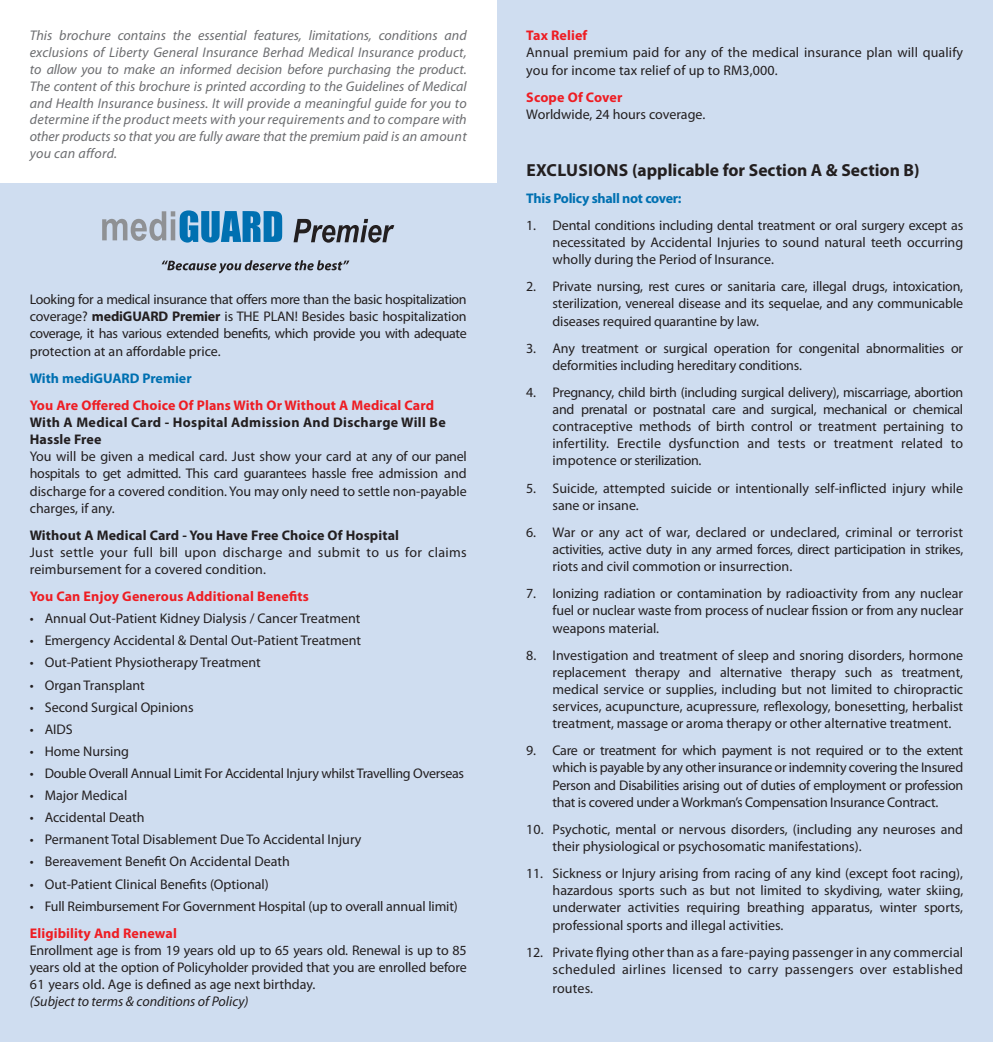
<style>
.page{position:relative;width:993px;height:1042px;background:#fff}
.page>*{position:absolute;margin:0;border:0;box-sizing:border-box;transform-origin:0 0}
.t1{font:700 17.5px "Myriad Pro";color:#231f20}
.t2{font:14px/17.2px "Myriad Pro";color:#231f20;text-align:justify}
.t3{font:italic 14px/16.8px "Myriad Pro";letter-spacing:-.01em;color:#6c6d70;text-align:justify}
.t4{font:700 14px "Myriad Pro";letter-spacing:.01em;color:#ee1d23}
.t5{font:14px/17.2px "Myriad Pro";letter-spacing:.02em;color:#231f20;text-align:right}
.t6{font:700 14px/17.2px "Myriad Pro";letter-spacing:.01em;color:#231f20}
.t7{font:14px/17.2px "Myriad Pro";letter-spacing:.025em;color:#231f20}
.t8{font:14px "Myriad Pro";letter-spacing:-.02em;color:#231f20}
.t9{font:italic 14px "Myriad Pro";color:#231f20}
.t10{font:700 14px "Myriad Pro";letter-spacing:-.02em;color:#0070b1}
.t11{font:700 14px "Myriad Pro";color:#0070b1}
.s1{font-weight:700}
</style>
<div class="page">
<div style="left:0;top:0;width:992px;height:1042px;background:#cfddf0"></div>
<div style="left:0;top:0;width:496px;height:183px;background:#fff"></div>
<svg style="left:161px;top:260px;width:188px;height:13px"></svg>
<svg style="left:102px;top:210px;width:180px;height:33px"></svg>
<svg style="left:293px;top:219px;width:101px;height:24px"></svg>
<p class="t3" style="left:30px;top:27px;width:438px">This brochure contains the essential features, limitations, conditions and exclusions of Liberty General Insurance Berhad Medical Insurance product, to allow you to make an informed decision before purchasing the product.<br>The content of this brochure is printed according to the Guidelines of Medical and Health Insurance business. It will provide a meaningful guide for you to determine if the product meets with your requirements and to compare with other products so that you are fully aware that the premium paid is an amount you can afford.</p>
<p class="t2" style="left:30px;top:291px;width:438px">Looking for a medical insurance that offers more than the basic hospitalization coverage? <span class="s1">mediGUARD Premier</span> is THE PLAN! Besides basic hospitalization coverage, it has various extended benefits, which provide you with adequate protection at an affordable price.</p>
<p class="t11" style="left:30px;top:369px;width:163px">With mediGUARD Premier</p>
<p class="t4" style="left:30px;top:396px;width:406px">You Are Offered Choice Of Plans With Or Without A Medical Card</p>
<p class="t6" style="left:30px;top:413px;width:417px">With A Medical Card - Hospital Admission And Discharge Will Be<br>Hassle Free</p>
<p class="t2" style="left:30px;top:448px;width:438px">You will be given a medical card. Just show your card at any of our panel hospitals to get admitted. This card guarantees hassle free admission and discharge for a covered condition. You may only need to settle non-payable charges, if any.</p>
<p class="t6" style="left:30px;top:526px;width:371px">Without A Medical Card - You Have Free Choice Of Hospital</p>
<p class="t7" style="left:30px;top:543px;width:438px">Just settle your full bill upon discharge and submit to us for claims reimbursement for a covered condition.</p>
<p class="t4" style="left:30px;top:587px;width:280px">You Can Enjoy Generous Additional Benefits</p>
<p class="t2" style="left:30px;top:610px;width:332px">• Annual Out-Patient Kidney Dialysis / Cancer Treatment</p>
<p class="t2" style="left:30px;top:632px;width:333px">• Emergency Accidental &amp; Dental Out-Patient Treatment</p>
<p class="t2" style="left:30px;top:654px;width:232px">• Out-Patient Physiotherapy Treatment</p>
<p class="t2" style="left:30px;top:676px;width:116px">• Organ Transplant</p>
<p class="t2" style="left:30px;top:698px;width:165px">• Second Surgical Opinions</p>
<p class="t2" style="left:30px;top:720px;width:45px">• AIDS</p>
<p class="t2" style="left:30px;top:742px;width:101px">• Home Nursing</p>
<p class="t8" style="left:30px;top:764px;width:435px">• Double Overall Annual Limit For Accidental Injury whilst Travelling Overseas</p>
<p class="t2" style="left:30px;top:786px;width:99px">• Major Medical</p>
<p class="t2" style="left:30px;top:809px;width:116px">• Accidental Death</p>
<p class="t2" style="left:30px;top:831px;width:333px">• Permanent Total Disablement Due To Accidental Injury</p>
<p class="t2" style="left:30px;top:853px;width:261px">• Bereavement Benefit On Accidental Death</p>
<p class="t2" style="left:30px;top:875px;width:240px">• Out-Patient Clinical Benefits (Optional)</p>
<p class="t2" style="left:30px;top:897px;width:429px">• Full Reimbursement For Government Hospital (up to overall annual limit)</p>
<p class="t4" style="left:30px;top:924px;width:149px">Eligibility And Renewal</p>
<p class="t2" style="left:30px;top:941px;width:438px">Enrollment age is from 19 years old up to 65 years old. Renewal is up to 85 years old at the option of Policyholder provided that you are enrolled before 61 years old. Age is defined as age next birthday.</p>
<p class="t9" style="left:30px;top:993px;width:220px">(Subject to terms &amp; conditions of Policy)</p>
<p class="t4" style="left:526px;top:26px;width:63px">Tax Relief</p>
<p class="t2" style="left:526px;top:44px;width:438px">Annual premium paid for any of the medical insurance plan will qualify you for income tax relief of up to RM3,000.</p>
<p class="t4" style="left:526px;top:88px;width:98px">Scope Of Cover</p>
<p class="t2" style="left:526px;top:105px;width:180px">Worldwide, 24 hours coverage.</p>
<p class="t1" style="left:526px;top:158px;width:394px">EXCLUSIONS (applicable for Section A &amp; Section B)</p>
<p class="t10" style="left:526px;top:189px;width:157px">This Policy shall not cover:</p>
<p class="t2" style="left:552px;top:216px;width:412px;text-indent:-26px">1. Dental conditions including dental treatment or oral surgery except as necessitated by Accidental Injuries to sound natural teeth occurring wholly during the Period of Insurance.</p>
<p class="t2" style="left:552px;top:278px;width:412px;text-indent:-26px">2. Private nursing, rest cures or sanitaria care, illegal drugs, intoxication, sterilization, venereal disease and its sequelae, and any communicable diseases required quarantine by law.</p>
<p class="t2" style="left:552px;top:339px;width:412px;text-indent:-26px">3. Any treatment or surgical operation for congenital abnormalities or deformities including hereditary conditions.</p>
<p class="t2" style="left:552px;top:383px;width:412px;text-indent:-26px">4. Pregnancy, child birth (including surgical delivery), miscarriage, abortion and prenatal or postnatal care and surgical, mechanical or chemical contraceptive methods of birth control or treatment pertaining to infertility. Erectile dysfunction and tests or treatment related to impotence or sterilization.</p>
<p class="t2" style="left:552px;top:479px;width:412px;text-indent:-26px">5. Suicide, attempted suicide or intentionally self-inflicted injury while sane or insane.</p>
<p class="t2" style="left:552px;top:523px;width:412px;text-indent:-26px">6. War or any act of war, declared or undeclared, criminal or terrorist activities, active duty in any armed forces, direct participation in strikes, riots and civil commotion or insurrection.</p>
<p class="t2" style="left:552px;top:585px;width:412px;text-indent:-26px">7. Ionizing radiation or contamination by radioactivity from any nuclear fuel or nuclear waste from process of nuclear fission or from any nuclear weapons material.</p>
<p class="t2" style="left:552px;top:646px;width:412px;text-indent:-26px">8. Investigation and treatment of sleep and snoring disorders, hormone replacement therapy and alternative therapy such as treatment, medical service or supplies, including but not limited to chiropractic services, acupuncture, acupressure, reflexology, bonesetting, herbalist treatment, massage or aroma therapy or other alternative treatment.</p>
<p class="t2" style="left:552px;top:742px;width:412px;text-indent:-26px">9. Care or treatment for which payment is not required or to the extent which is payable by any other insurance or indemnity covering the Insured Person and Disabilities arising out of duties of employment or profession that is covered under a Workman’s Compensation Insurance Contract.</p>
<p class="t2" style="left:552px;top:820px;width:412px;text-indent:-26px">10. Psychotic, mental or nervous disorders, (including any neuroses and their physiological or psychosomatic manifestations).</p>
<p class="t2" style="left:552px;top:864px;width:412px;text-indent:-26px">11. Sickness or Injury arising from racing of any kind (except foot racing), hazardous sports such as but not limited to skydiving, water skiing, underwater activities requiring breathing apparatus, winter sports, professional sports and illegal activities.</p>
<p class="t5" style="left:526px;top:943px;width:438px">12. Private flying other than as a fare-paying passenger in any commercial scheduled airlines licensed to carry passengers over established</p>
<p class="t2" style="left:552px;top:979px;width:42px">routes.</p>
</div>
